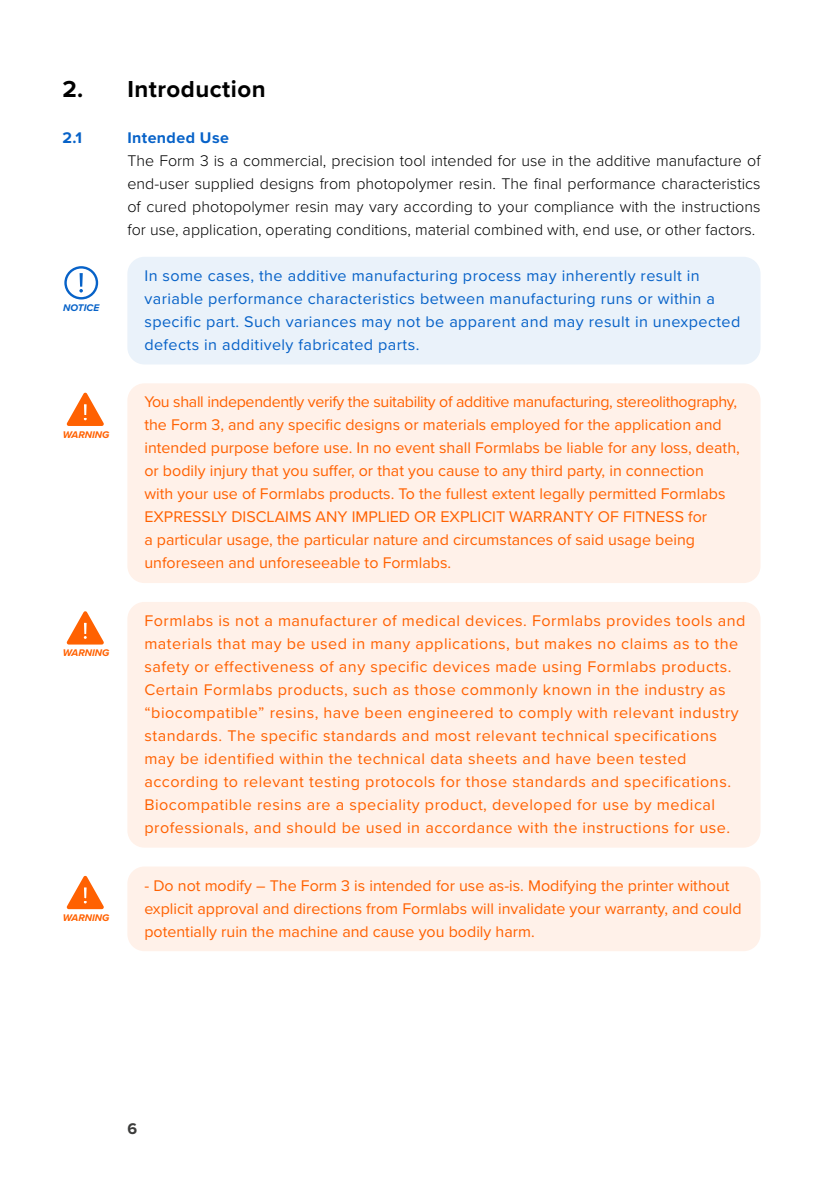
<style>
.page{position:relative;width:840px;height:1191px;background:#fff}
.page>*{position:absolute;margin:0;border:0;box-sizing:border-box;transform-origin:0 0}
.t1{font:700 24px "Proxima Nova";letter-spacing:.02em;color:#000}
.t2{font:16px/23px "Proxima Nova";color:#ff6101}
.t3{font:16px/23px "Proxima Nova";letter-spacing:.03em;color:#ff6101}
.t4{font:300 16px/23px "Proxima Nova";color:#000;text-align:justify}
.t5{font:16px/23px "Proxima Nova";letter-spacing:.025em;color:#0762c8}
.t6{font:700 16px "Proxima Nova";letter-spacing:.025em;color:#0762c8}
.t7{font:700 16px "Proxima Nova";color:#3c3c3b}
.t8{font:italic 700 10px "Proxima Nova";color:#ff6101}
.t9{font:italic 700 10px "Proxima Nova";color:#0762c8}
</style>
<div class="page">
<div style="left:127px;top:257px;width:633px;height:107px;background:#eaf2fa;border-radius:17px"></div>
<div style="left:127px;top:383px;width:633px;height:200px;background:#fff1e9;border-radius:17px"></div>
<div style="left:127px;top:602px;width:633px;height:245px;background:#fff1e9;border-radius:17px"></div>
<div style="left:127px;top:866px;width:633px;height:85px;background:#fff1e9;border-radius:17px"></div>
<svg style="left:79px;top:273px;width:4px;height:14px"></svg>
<div style="left:64px;top:266px;width:34px;height:33px;border:2px solid #0762c8;border-radius:50%"></div>
<svg style="left:65px;top:289px;width:39px;height:356px"></svg>
<svg style="left:66px;top:875px;width:38px;height:35px"></svg>
<h1 class="t1" style="left:62px;top:71px;width:205px">2. Introduction</h1>
<p class="t6" style="left:62px;top:125px;width:21px">2.1</p>
<p class="t6" style="left:127px;top:125px;width:103px">Intended Use</p>
<p class="t4" style="left:127px;top:148px;width:634px">The Form 3 is a commercial, precision tool intended for use in the additive manufacture of end-user supplied designs from photopolymer resin. The final performance characteristics of cured photopolymer resin may vary according to your compliance with the instructions for use, application, operating conditions, material combined with, end use, or other factors.</p>
<p class="t5" style="left:144px;top:263px;width:597px">In some cases, the additive manufacturing process may inherently result in variable performance characteristics between manufacturing runs or within a specific part. Such variances may not be apparent and may result in unexpected defects in additively fabricated parts.</p>
<p class="t9" style="left:63px;top:301px;width:37px">NOTICE</p>
<p class="t8" style="left:63px;top:427px;width:48px">WARNING</p>
<p class="t8" style="left:63px;top:645px;width:48px">WARNING</p>
<p class="t8" style="left:63px;top:910px;width:48px">WARNING</p>
<p class="t2" style="left:144px;top:390px;width:596px">You shall independently verify the suitability of additive manufacturing, stereolithography, the Form 3, and any specific designs or materials employed for the application and intended purpose before use. In no event shall Formlabs be liable for any loss, death, or bodily injury that you suffer, or that you cause to any third party, in connection<br>with your use of Formlabs products. To the fullest extent legally permitted Formlabs EXPRESSLY DISCLAIMS ANY IMPLIED OR EXPLICIT WARRANTY OF FITNESS for<br>a particular usage, the particular nature and circumstances of said usage being unforeseen and unforeseeable to Formlabs.</p>
<p class="t3" style="left:144px;top:608px;width:602px">Formlabs is not a manufacturer of medical devices. Formlabs provides tools and materials that may be used in many applications, but makes no claims as to the safety or effectiveness of any specific devices made using Formlabs products.<br>Certain Formlabs products, such as those commonly known in the industry as “biocompatible” resins, have been engineered to comply with relevant industry standards. The specific standards and most relevant technical specifications may be identified within the technical data sheets and have been tested according to relevant testing protocols for those standards and specifications.<br>Biocompatible resins are a speciality product, developed for use by medical professionals, and should be used in accordance with the instructions for use.</p>
<p class="t2" style="left:144px;top:873px;width:598px">- Do not modify – The Form 3 is intended for use as-is. Modifying the printer without explicit approval and directions from Formlabs will invalidate your warranty, and could potentially ruin the machine and cause you bodily harm.</p>
<p class="t7" style="left:127px;top:1116px;width:11px">6</p>
</div>
